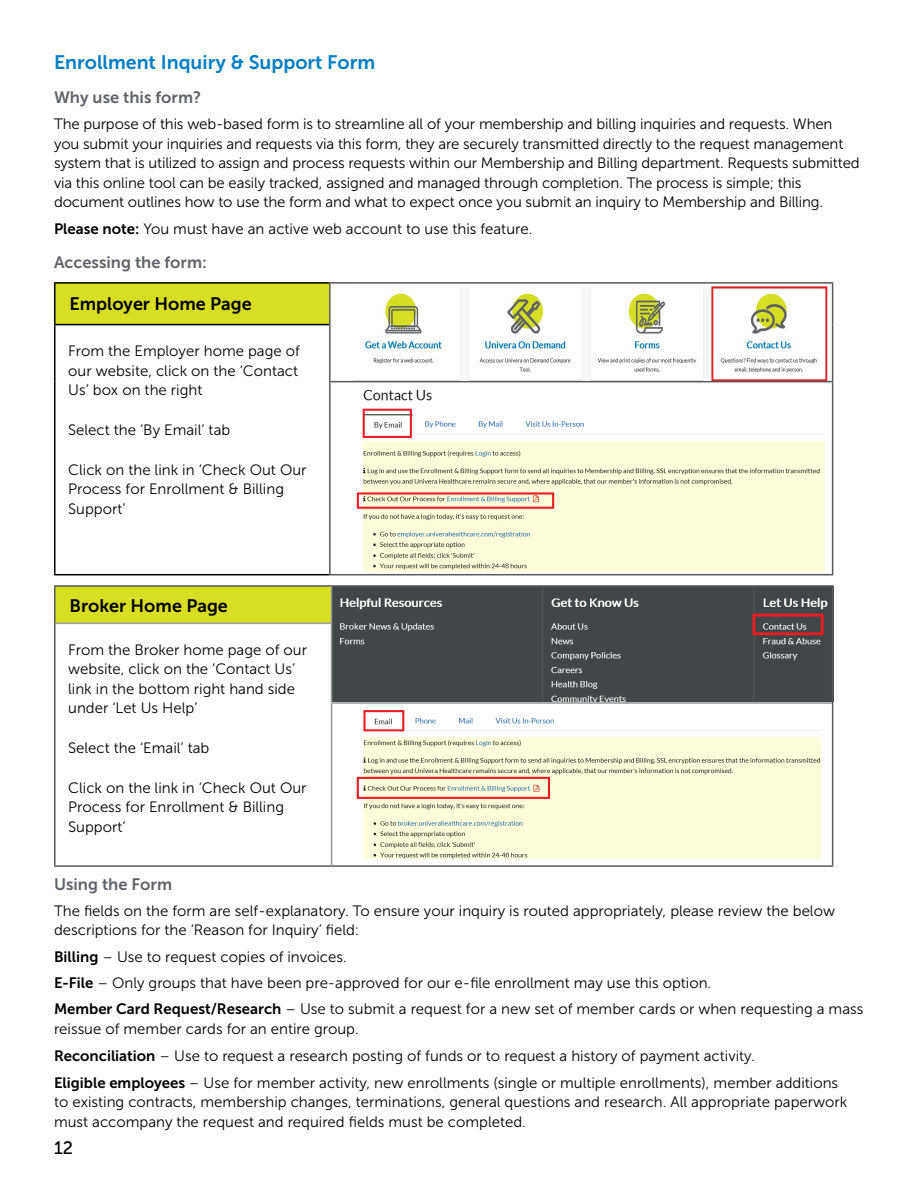
<style>
.page{position:relative;width:918px;height:1188px;background:#fff}
.page>*{position:absolute;margin:0;border:0;box-sizing:border-box;transform-origin:0 0}
.Subhead_2{font:19.5px "Museo Sans 700";color:#007dc5}
.t1{font:18px "Museo Sans 700";color:#000}
.t2{font:18px "Museo Sans 500";color:#000}
.subhead_3{font:16.5px "Museo Sans 700";color:#5f636a}
.body_copy{font:15px/19.5px "Museo Sans 300";color:#000}
.s1{font-family:"Museo Sans 700"}
</style>
<div class="page">
<img style="left:332px;top:587px;width:500px;height:115px">
<img style="left:357px;top:389px;width:468px;height:182px">
<div style="left:55px;top:283px;width:275px;height:42px;background:#d7df23"></div>
<hr style="left:54px;top:282px;width:275px;height:2px;background:#000">
<hr style="left:54px;top:284px;width:2px;height:40px;background:#000">
<hr style="left:54px;top:324px;width:275px;height:1px;background:#000">
<hr style="left:54px;top:325px;width:2px;height:57px;background:#000">
<hr style="left:54px;top:382px;width:2px;height:192px;background:#000">
<hr style="left:54px;top:574px;width:275px;height:1px;background:#000">
<hr style="left:329px;top:284px;width:2px;height:41px;background:#58595b">
<hr style="left:329px;top:282px;width:504px;height:2px;background:#58595b">
<hr style="left:832px;top:284px;width:1px;height:41px;background:#58595b">
<hr style="left:832px;top:325px;width:1px;height:56px;background:#58595b">
<hr style="left:329px;top:325px;width:2px;height:56px;background:#58595b">
<hr style="left:329px;top:382px;width:2px;height:192px;background:#58595b">
<hr style="left:832px;top:382px;width:1px;height:192px;background:#58595b">
<hr style="left:329px;top:381px;width:504px;height:1px;background:#58595b">
<hr style="left:329px;top:574px;width:504px;height:1px;background:#58595b">
<img style="left:363px;top:287px;width:464px;height:93px">
<div style="left:55px;top:586px;width:277px;height:37px;background:#d7df23"></div>
<hr style="left:54px;top:587px;width:2px;height:36px;background:#58595b">
<hr style="left:54px;top:585px;width:278px;height:2px;background:#58595b">
<hr style="left:331px;top:587px;width:1px;height:36px;background:#939598">
<hr style="left:332px;top:585px;width:501px;height:2px;background:#58595b">
<hr style="left:832px;top:587px;width:1px;height:36px;background:#58595b">
<hr style="left:832px;top:623px;width:1px;height:80px;background:#58595b">
<hr style="left:54px;top:623px;width:2px;height:80px;background:#58595b">
<hr style="left:54px;top:703px;width:2px;height:162px;background:#58595b">
<hr style="left:56px;top:623px;width:275px;height:1px;background:#9d9fa2">
<hr style="left:331px;top:623px;width:1px;height:79px;background:#939598">
<hr style="left:54px;top:865px;width:278px;height:2px;background:#58595b">
<hr style="left:331px;top:704px;width:1px;height:161px;background:#939598">
<hr style="left:331px;top:702px;width:501px;height:2px;background:#939598">
<hr style="left:832px;top:703px;width:1px;height:162px;background:#58595b">
<hr style="left:332px;top:865px;width:501px;height:2px;background:#58595b">
<img style="left:356px;top:710px;width:465px;height:149px">
<p class="Subhead_2" style="left:54px;top:51px;width:323px">Enrollment Inquiry &amp; Support Form</p>
<p class="subhead_3" style="left:54px;top:88px;width:149px">Why use this form?</p>
<p class="body_copy" style="left:54px;top:115px;width:807px">The purpose of this web-based form is to streamline all of your membership and billing inquiries and requests. When you submit your inquiries and requests via this form, they are securely transmitted directly to the request management system that is utilized to assign and process requests within our Membership and Billing department. Requests submitted via this online tool can be easily tracked, assigned and managed through completion. The process is simple; this document outlines how to use the form and what to expect once you submit an inquiry to Membership and Billing.</p>
<p class="body_copy" style="left:54px;top:219px;width:480px"><span class="s1">Please note:</span> You must have an active web account to use this feature.</p>
<p class="subhead_3" style="left:54px;top:253px;width:154px">Accessing the form:</p>
<p class="t1" style="left:69px;top:294px;width:184px">Employer Home Page</p>
<p class="body_copy" style="left:68px;top:341px;width:233px;text-align:justify">From the Employer home page of our website, click on the ‘Contact Us’ box on the right</p>
<p class="body_copy" style="left:68px;top:420px;width:164px">Select the ‘By Email’ tab</p>
<p class="body_copy" style="left:68px;top:460px;width:240px">Click on the link in ‘Check Out Our<br>Process for Enrollment &amp; Billing<br>Support’</p>
<p class="t1" style="left:69px;top:596px;width:160px">Broker Home Page</p>
<p class="body_copy" style="left:68px;top:640px;width:240px">From the Broker home page of our website, click on the ‘Contact Us’ link in the bottom right hand side under ‘Let Us Help’</p>
<p class="body_copy" style="left:68px;top:738px;width:143px">Select the ‘Email’ tab</p>
<p class="body_copy" style="left:68px;top:778px;width:240px">Click on the link in ‘Check Out Our<br>Process for Enrollment &amp; Billing<br>Support’</p>
<p class="subhead_3" style="left:54px;top:875px;width:120px">Using the Form</p>
<p class="body_copy" style="left:54px;top:901px;width:783px">The fields on the form are self-explanatory. To ensure your inquiry is routed appropriately, please review the below descriptions for the ‘Reason for Inquiry’ field:</p>
<p class="body_copy" style="left:54px;top:947px;width:294px"><span class="s1">Billing</span> – Use to request copies of invoices.</p>
<p class="body_copy" style="left:54px;top:973px;width:659px"><span class="s1">E-File</span> – Only groups that have been pre-approved for our e-file enrollment may use this option.</p>
<p class="body_copy" style="left:54px;top:999px;width:811px"><span class="s1">Member Card Request/Research</span> – Use to submit a request for a new set of member cards or when requesting a mass reissue of member cards for an entire group.</p>
<p class="body_copy" style="left:54px;top:1047px;width:703px"><span class="s1">Reconciliation</span> – Use to request a research posting of funds or to request a history of payment activity.</p>
<p class="body_copy" style="left:54px;top:1073px;width:795px"><span class="s1">Eligible employees</span> – Use for member activity, new enrollments (single or multiple enrollments), member additions to existing contracts, membership changes, terminations, general questions and research. All appropriate paperwork must accompany the request and required fields must be completed.</p>
<p class="t2" style="left:54px;top:1137px;width:21px">12</p>
</div>
